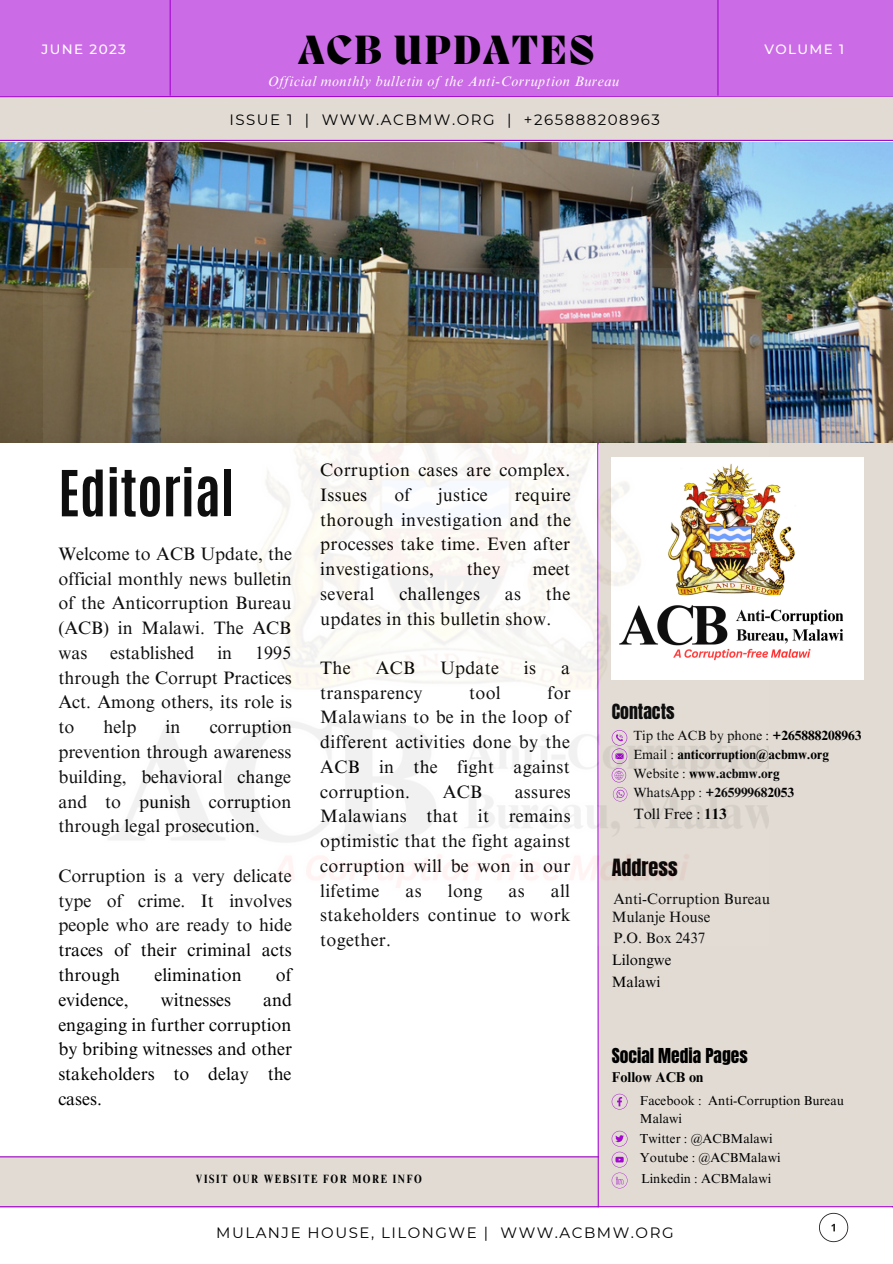
<style>
.page{position:relative;width:893px;height:1264px;background:#fff}
.page>*{position:absolute;margin:0;border:0;box-sizing:border-box;transform-origin:0 0}
.t1{font:700 54px "Antonio";color:#000}
.t2{font:800 42px "Migra";letter-spacing:.04em;color:#000}
.t3{font:20.25px "Anton";color:#000}
.t4{font:18px/24.8px "Times NRMT Pro";letter-spacing:.015em;color:#000;text-align:justify}
.t5{font:17.85px "Anton";color:#000}
.t6{font:17.55px "Anton";color:#000}
.t7{font:15px "Times NRMT Pro";color:#000}
.t8{font:15px "Montserrat";letter-spacing:.1em;color:#000}
.t9{font:700 14.25px "Times NRMT Pro";color:#000}
.t10{font:italic 13.95px "Times NRMT Pro";letter-spacing:.04em;color:#fff}
.t11{font:500 13.5px "Montserrat";letter-spacing:.1em;color:#fff}
.t12{font:700 13.35px "Times NRMT Pro";color:#000}
.t13{font:13.35px "Times NRMT Pro";color:#000}
.t14{font:12.9px/17.5px "Times NRMT Pro";color:#000}
.t15{font:700 condensed 12px "Times NRMT Pro";letter-spacing:.13em;color:#000}
.s1{font-weight:700}
.s2{font-weight:400}
</style>
<div class="page">
<div style="left:0;top:97px;width:892px;height:43px;background:#e1dbd3"></div>
<svg style="left:0;top:95px;width:892px;height:3px"></svg>
<div style="left:0;top:0;width:892px;height:95px;background:#cb6ce6"></div>
<hr style="left:170px;top:0;width:1px;height:96px;background:#a307cf">
<hr style="left:717px;top:0;width:1px;height:96px;background:#a307cf">
<hr style="left:0;top:140px;width:892px;height:1px;background:#a307cf">
<div style="left:0;top:1156px;width:598px;height:51px;background:#e1dbd3"></div>
<hr style="left:0;top:1206px;width:892px;height:1px;background:#a307cf">
<hr style="left:0;top:1156px;width:599px;height:1px;background:#a307cf">
<div style="left:598px;top:442px;width:294px;height:763px;background:#e1dbd3"></div>
<hr style="left:0;top:442px;width:892px;height:1px;background:#a307cf">
<img style="left:0;top:142px;width:892px;height:300px">
<img style="left:768px;top:457px;width:95px;height:222px">
<svg style="left:611px;top:1093px;width:16px;height:16px"></svg>
<svg style="left:611px;top:1130px;width:16px;height:58px"></svg>
<svg style="left:819px;top:1212px;width:29px;height:30px"></svg>
<svg style="left:596px;top:945px;width:3px;height:263px"></svg>
<img style="left:44px;top:269px;width:724px;height:676px">
<p class="t2" style="left:298px;top:30px;width:298px">ACB UPDATES</p>
<p class="t11" style="left:42px;top:41px;width:86px">JUNE 2023</p>
<p class="t11" style="left:764px;top:41px;width:81px">VOLUME 1</p>
<p class="t10" style="left:268px;top:76px;width:353px">Official monthly bulletin of the Anti-Corruption Bureau</p>
<p class="t8" style="left:229px;top:110px;width:432px">ISSUE 1 | WWW.ACBMW.ORG | +265888208963</p>
<p class="t1" style="left:58px;top:454px;width:178px">Editorial</p>
<p class="t4" style="left:58px;top:543px;width:235px">Welcome to ACB Update, the official monthly news bulletin of the Anticorruption Bureau (ACB) in Malawi. The ACB was</p>
<p class="t4" style="left:110px;top:642px;width:86px">established</p>
<p class="t4" style="left:217px;top:642px;width:16px">in</p>
<p class="t4" style="left:58px;top:642px;width:235px;text-indent:197px">1995 through the Corrupt Practices Act. Among others, its role is to</p>
<p class="t4" style="left:58px;top:717px;width:235px;text-indent:151px">corruption prevention through awareness building, behavioral change and to punish corruption through legal prosecution.</p>
<p class="t4" style="left:58px;top:865px;width:235px">Corruption is a very delicate type of crime. It involves people who are ready to hide traces of their criminal acts through</p>
<p class="t4" style="left:104px;top:717px;width:34px">help</p>
<p class="t4" style="left:165px;top:717px;width:16px">in</p>
<p class="t4" style="left:154px;top:964px;width:89px">elimination</p>
<p class="t4" style="left:276px;top:964px;width:17px">of</p>
<p class="t4" style="left:58px;top:989px;width:72px">evidence,</p>
<p class="t4" style="left:161px;top:989px;width:72px">witnesses</p>
<p class="t4" style="left:58px;top:989px;width:235px;text-indent:205px">and engaging in further corruption by bribing witnesses and other stakeholders to delay the cases.</p>
<p class="t4" style="left:320px;top:460px;width:251px">Corruption cases are complex.<br>Issues</p>
<p class="t4" style="left:320px;top:484px;width:252px;text-indent:194px">require thorough investigation and the processes take time. Even after investigations,</p>
<p class="t4" style="left:394px;top:484px;width:18px">of</p>
<p class="t4" style="left:437px;top:484px;width:51px">justice</p>
<p class="t4" style="left:466px;top:558px;width:35px">they</p>
<p class="t4" style="left:533px;top:558px;width:39px">meet</p>
<p class="t4" style="left:320px;top:583px;width:251px;text-indent:226px">the updates in this bulletin show.</p>
<p class="t4" style="left:320px;top:657px;width:32px">The</p>
<p class="t4" style="left:375px;top:657px;width:41px">ACB</p>
<p class="t4" style="left:440px;top:657px;width:60px">Update</p>
<p class="t4" style="left:524px;top:657px;width:14px">is</p>
<p class="t4" style="left:561px;top:657px;width:10px">a</p>
<p class="t4" style="left:320px;top:682px;width:104px">transparency</p>
<p class="t4" style="left:469px;top:682px;width:33px">tool</p>
<p class="t4" style="left:320px;top:583px;width:56px">several</p>
<p class="t4" style="left:399px;top:583px;width:82px">challenges</p>
<p class="t4" style="left:505px;top:583px;width:18px">as</p>
<p class="t4" style="left:320px;top:682px;width:252px;text-indent:227px">for Malawians to be in the loop of different activities done by the ACB in the fight against corruption.</p>
<p class="t4" style="left:442px;top:781px;width:41px">ACB</p>
<p class="t4" style="left:320px;top:781px;width:252px;text-indent:194px">assures Malawians that it remains optimistic that the fight against corruption will be won in our lifetime</p>
<p class="t4" style="left:320px;top:880px;width:252px;text-indent:230px">all stakeholders continue to work together.</p>
<p class="t4" style="left:405px;top:880px;width:18px">as</p>
<p class="t4" style="left:448px;top:880px;width:36px">long</p>
<p class="t4" style="left:508px;top:880px;width:18px">as</p>
<p class="t15" style="left:196px;top:1174px;width:227px">VISIT OUR WEBSITE FOR MORE INFO</p>
<p class="t5" style="left:611px;top:698px;width:64px">Contacts</p>
<p class="t13" style="left:633px;top:730px;width:229px">Tip the ACB by phone : <span class="s1">+265888208963</span></p>
<p class="t12" style="left:633px;top:749px;width:197px"><span class="s2">Email :</span> anticorruption@acbmw.org</p>
<p class="t12" style="left:633px;top:787px;width:162px"><span class="s2">WhatsApp :</span> +265999682053</p>
<p class="t12" style="left:633px;top:768px;width:148px"><span class="s2">Website :</span> www.acbmw.org</p>
<p class="t7" style="left:633px;top:808px;width:95px">Toll Free : <span class="s1">113</span></p>
<p class="t3" style="left:611px;top:852px;width:67px">Address</p>
<p class="t7" style="left:613px;top:893px;width:158px">Anti-Corruption Bureau</p>
<p class="t7" style="left:611px;top:911px;width:100px">Mulanje House</p>
<p class="t7" style="left:613px;top:932px;width:93px">P.O. Box 2437</p>
<p class="t7" style="left:611px;top:954px;width:61px">Lilongwe</p>
<p class="t7" style="left:611px;top:976px;width:50px">Malawi</p>
<p class="t6" style="left:611px;top:1043px;width:137px">Social Media Pages</p>
<p class="t9" style="left:611px;top:1071px;width:93px">Follow ACB on</p>
<p class="t14" style="left:639px;top:1093px;width:206px">Facebook : Anti-Corruption Bureau<br>Malawi</p>
<p class="t14" style="left:639px;top:1150px;width:142px">Youtube : @ACBMalawi</p>
<p class="t14" style="left:641px;top:1171px;width:132px">Linkedin : ACBMalawi</p>
<p class="t14" style="left:639px;top:1131px;width:134px">Twitter : @ACBMalawi</p>
<p class="t8" style="left:216px;top:1223px;width:459px">MULANJE HOUSE, LILONGWE | WWW.ACBMW.ORG</p>
</div>
